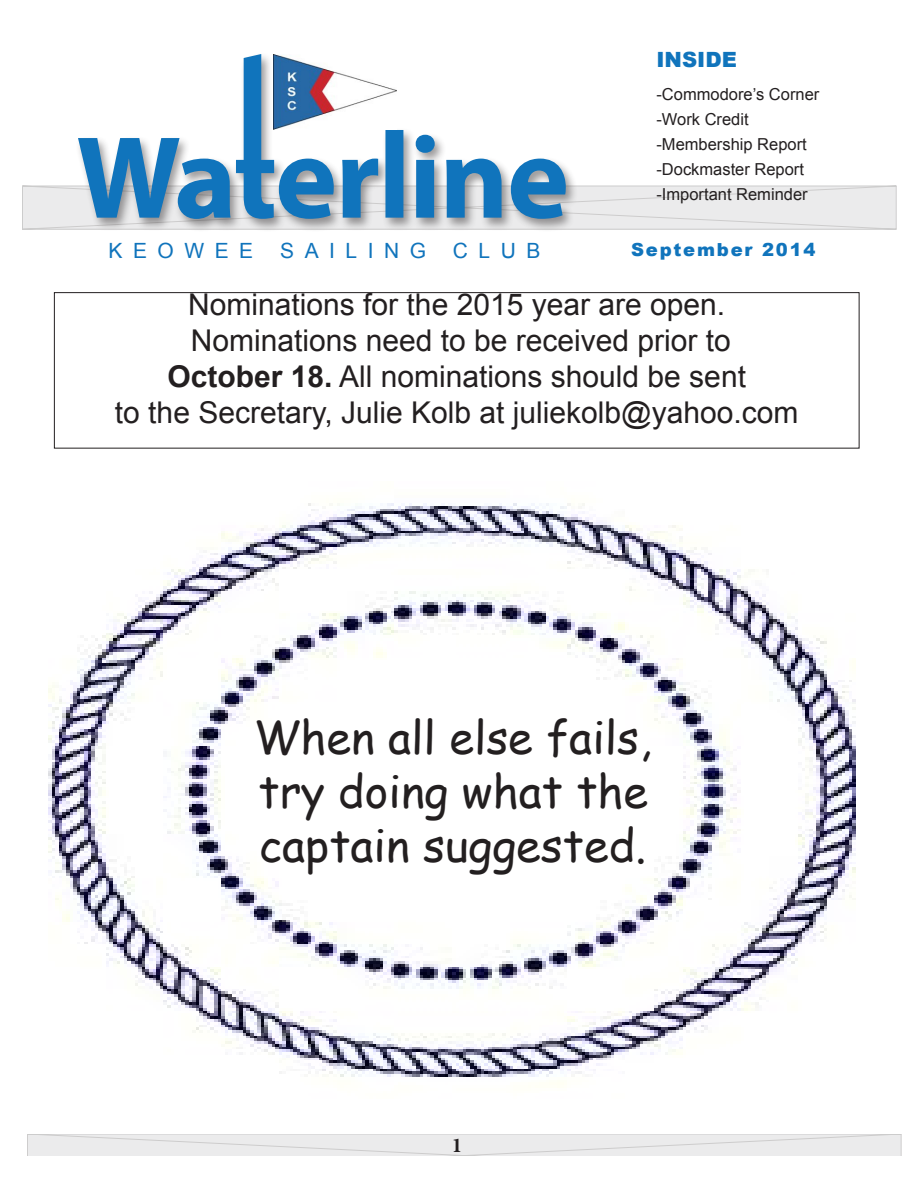
<style>
.page{position:relative;width:918px;height:1188px;background:#fff}
.page>*{position:absolute;margin:0;border:0;box-sizing:border-box;transform-origin:0 0}
.t1{font:45px/54px "Comic Sans MS";color:#231f20;text-align:justify}
.t2{font:30px/36px "Arial";color:#231f20;text-align:center}
.t3{font:21px "Arial";letter-spacing:.5em;color:#1074bc}
.t4{font:900 21px "Arial";color:#1074bc}
.t5{font:700 21px "Minion Pro";color:#231f20}
.t6{font:900 18px "Arial";letter-spacing:.1em;color:#1074bc}
.t7{font:16.5px/24.9px "Arial";color:#231f20}
.s1{font-weight:700}
</style>
<div class="page">
<svg style="left:22px;top:185px;width:875px;height:45px;background:#e8e8e9"></svg>
<div style="left:74px;top:51px;width:504px;height:180px;background:#231f20;opacity:.45"></div>
<svg style="left:78px;top:54px;width:488px;height:165px"></svg>
<img style="left:273px;top:54px;width:124px;height:75px">
<svg style="left:27px;top:1134px;width:874px;height:22px;background:#e8e8e9"></svg>
<div style="left:54px;top:292px;width:806px;height:157px;border:1px solid #231f20"></div>
<img style="left:49px;top:503px;width:806px;height:585px">
<p class="t4" style="left:656px;top:44px;width:82px">INSIDE</p>
<p class="t7" style="left:656px;top:82px;width:164px">-Commodore’s Corner -Work Credit -Membership Report -Dockmaster Report -Important Reminder</p>
<p class="t3" style="left:109px;top:239px;width:146px">KEOWEE</p>
<p class="t3" style="left:280px;top:239px;width:147px">SAILING</p>
<p class="t3" style="left:453px;top:239px;width:89px">CLUB</p>
<p class="t6" style="left:631px;top:236px;width:186px">September 2014</p>
<p class="t2" style="left:115px;top:286px;width:685px">Nominations for the 2015 year are open.<br>Nominations need to be received prior to<br><span class="s1">October 18.</span> All nominations should be sent<br>to the Secretary, Julie Kolb at juliekolb@yahoo.com</p>
<h1 class="t1" style="left:254px;top:709px;width:399px">When all else fails, try doing what the captain suggested.</h1>
<p class="t5" style="left:452px;top:1131px;width:12px">1</p>
</div>
